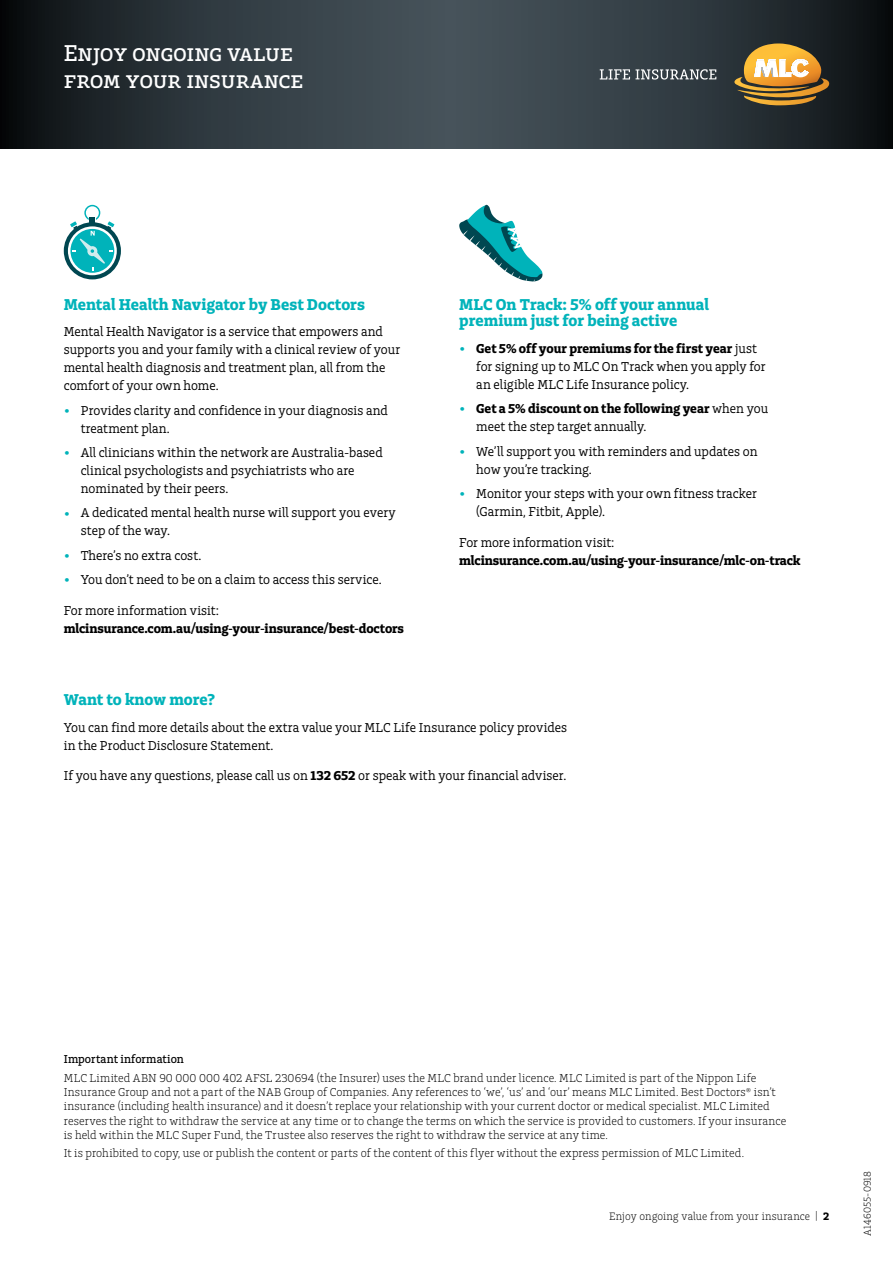
<style>
.page{position:relative;width:893px;height:1263px;background:#fff}
.page>*{position:absolute;margin:0;border:0;box-sizing:border-box;transform-origin:0 0}
.t1{font:24px/27px "Charlie Std Med";letter-spacing:-.005em;color:#fff}
.t2{font:16.5px/16.5px "Charlie Std Bld";color:#00b3ba}
.t3{font:13.5px/18px "Charlie Std";color:#000}
.t4{font:13.5px "Charlie Std Bld";letter-spacing:-.005em;color:#000}
.t5{font:12.6px "Charlie Std Med Ita";letter-spacing:.01em;color:#fff}
.t6{font:300 12px/14.2px "Charlie Std";letter-spacing:.01em;color:#000}
.t7{font:12px "Charlie Std Med";letter-spacing:.015em;color:#000}
.t8{font:300 11.25px "Charlie Std";letter-spacing:.01em;color:#000}
.t9{font:300 10.5px "Charlie Std";letter-spacing:.01em;color:#000}
.s1{font-size:18px;color:#00b3ba}
.s2{font-family:"Charlie Std";font-size:18px;color:#00b3ba}
.s3{font-family:"Charlie Std"}
.s4{font-family:"Charlie Std Bld"}
.s5{font-family:"Charlie Std Bld";font-weight:400}
</style>
<div class="page">
<svg style="left:0;top:0;width:893px;height:149px;background:#2d373d"></svg>
<svg style="left:600px;top:69px;width:116px;height:11px"></svg>
<svg style="left:732px;top:43px;width:97px;height:63px;background:#9d7d45"></svg>
<svg style="left:64px;top:205px;width:57px;height:74px"></svg>
<svg style="left:459px;top:204px;width:83px;height:77px"></svg>
<h1 class="t1" style="left:64px;top:40px;width:241px">Enjoy ongoing value from your insurance</h1>
<p class="t5" style="left:64px;top:65px;width:132px">For Adviser Use Only</p>
<p class="t2" style="left:64px;top:295px;width:303px">Mental Health Navigator by Best Doctors</p>
<p class="t3" style="left:64px;top:323px;width:338px">Mental Health Navigator is a service that empowers and supports you and your family with a clinical review of your mental health diagnosis and treatment plan, all from the comfort of your own home.</p>
<p class="t3" style="left:81px;top:401px;width:309px;text-indent:-17px"><span class="s1">•</span> Provides clarity and confidence in your diagnosis and treatment plan.</p>
<p class="t3" style="left:81px;top:443px;width:303px;text-indent:-17px"><span class="s1">•</span> All clinicians within the network are Australia-based clinical psychologists and psychiatrists who are nominated by their peers.</p>
<p class="t3" style="left:81px;top:504px;width:317px;text-indent:-17px"><span class="s1">•</span> A dedicated mental health nurse will support you every step of the way.</p>
<p class="t3" style="left:64px;top:546px;width:139px"><span class="s1">•</span> There’s no extra cost.</p>
<p class="t3" style="left:64px;top:570px;width:319px"><span class="s1">•</span> You don’t need to be on a claim to access this service.</p>
<p class="t3" style="left:64px;top:601px;width:157px">For more information visit:</p>
<p class="t4" style="left:64px;top:619px;width:342px">mlcinsurance.com.au/using-your-insurance/best-doctors</p>
<p class="t2" style="left:459px;top:295px;width:251px">MLC On Track: 5% off your annual premium just for being active</p>
<p class="t4" style="left:459px;top:339px;width:299px"><span class="s2">•</span> Get 5% off your premiums for the first year <span class="s3">just</span></p>
<p class="t3" style="left:476px;top:357px;width:291px">for signing up to MLC On Track when you apply for an eligible MLC Life Insurance policy.</p>
<p class="t4" style="left:459px;top:400px;width:310px"><span class="s2">•</span> Get a 5% discount on the following year <span class="s3">when you</span></p>
<p class="t3" style="left:476px;top:417px;width:172px">meet the step target annually.</p>
<p class="t3" style="left:476px;top:442px;width:283px;text-indent:-17px"><span class="s1">•</span> We’ll support you with reminders and updates on how you’re tracking.</p>
<p class="t3" style="left:476px;top:484px;width:282px;text-indent:-17px"><span class="s1">•</span> Monitor your steps with your own fitness tracker (Garmin, Fitbit, Apple).</p>
<p class="t3" style="left:459px;top:533px;width:157px">For more information visit:</p>
<p class="t4" style="left:459px;top:551px;width:343px">mlcinsurance.com.au/using-your-insurance/mlc-on-track</p>
<p class="t2" style="left:64px;top:691px;width:153px">Want to know more?</p>
<p class="t3" style="left:64px;top:718px;width:505px">You can find more details about the extra value your MLC Life Insurance policy provides in the Product Disclosure Statement.</p>
<p class="t3" style="left:64px;top:767px;width:504px">If you have any questions, please call us on <span class="s4">132 652</span> or speak with your financial adviser.</p>
<p class="t7" style="left:64px;top:1052px;width:122px">Important information</p>
<p class="t6" style="left:64px;top:1070px;width:724px">MLC Limited ABN 90 000 000 402 AFSL 230694 (the Insurer) uses the MLC brand under licence. MLC Limited is part of the Nippon Life Insurance Group and not a part of the NAB Group of Companies. Any references to ‘we’, ‘us’ and ‘our’ means MLC Limited. Best Doctors® isn’t insurance (including health insurance) and it doesn’t replace your relationship with your current doctor or medical specialist. MLC Limited reserves the right to withdraw the service at any time or to change the terms on which the service is provided to customers. If your insurance is held within the MLC Super Fund, the Trustee also reserves the right to withdraw the service at any time.</p>
<p class="t6" style="left:64px;top:1146px;width:682px">It is prohibited to copy, use or publish the content or parts of the content of this flyer without the express permission of MLC Limited.</p>
<p class="t8" style="left:609px;top:1210px;width:221px">Enjoy ongoing value from your insurance | <span class="s5">2</span></p>
<p class="t9" style="left:861px;top:1236px;width:66px;rotate:-90deg">A146055-0918</p>
</div>
